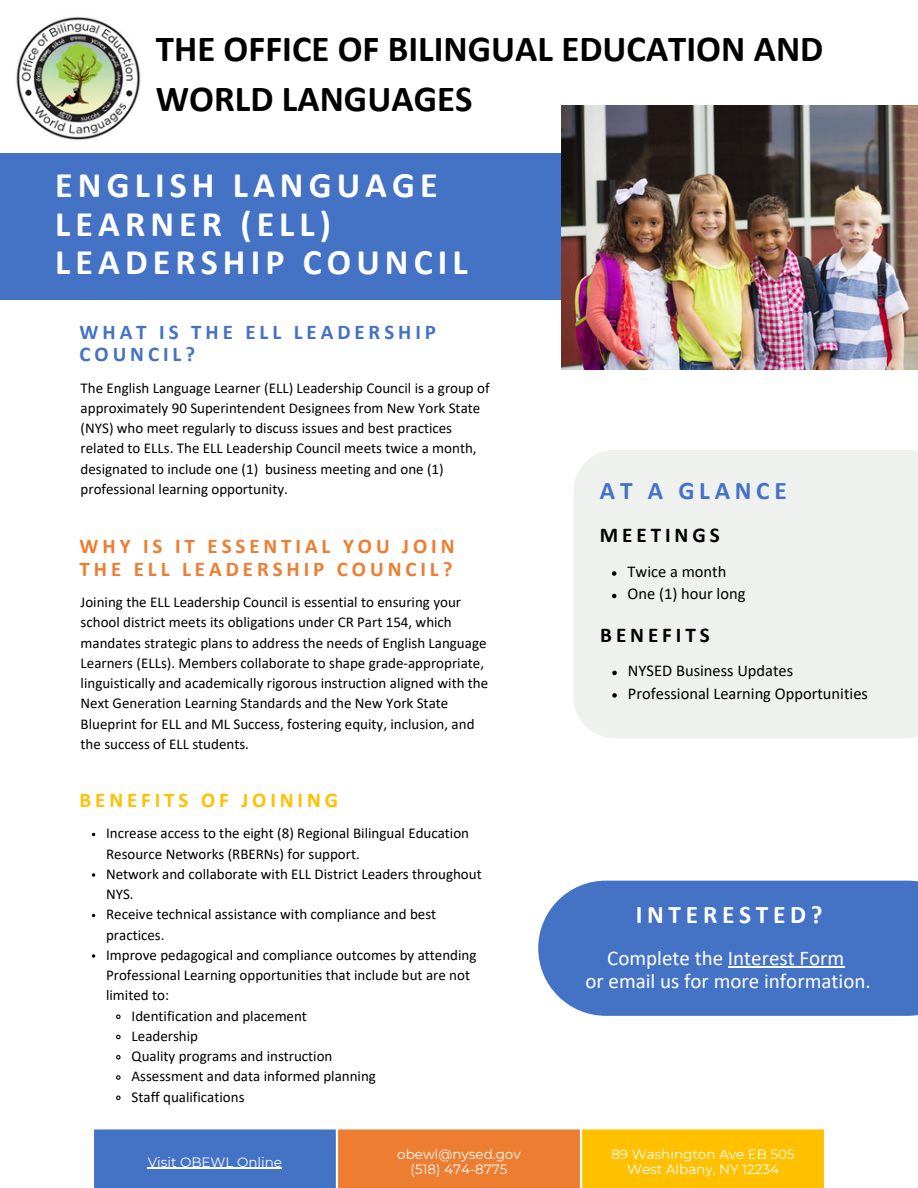
<style>
.page{position:relative;width:918px;height:1188px;background:#fff}
.page>*{position:absolute;margin:0;border:0;box-sizing:border-box;transform-origin:0 0}
.t1{font:700 36.75px/49.5px "Calibri";color:#000}
.t2{font:700 36px/38.2px "Calibri";letter-spacing:.14em;color:#fff}
.t3{font:700 25.35px "Calibri";letter-spacing:.185em;color:#fff}
.t4{font:700 25.35px "Calibri";letter-spacing:.185em;color:#4472c4}
.t5{font:700 21.15px "Calibri";letter-spacing:.185em;color:#000}
.t6{font:21px "Calibri";color:#fff}
.t7{font:700 21px/22.5px "Calibri";letter-spacing:.185em;color:#ed7d31}
.t8{font:700 21px/22.5px "Calibri";letter-spacing:.185em;color:#4472c4}
.t9{font:700 21px "Calibri";letter-spacing:.185em;color:#ffc000}
.t10{font:16.5px "Calibri";color:#000}
.t11{font:15px/20.2px "Calibri";color:#000}
.t12{font:13.5px/15.8px "Montserrat";color:#fff;text-align:center}
</style>
<div class="page">
<div style="left:0;top:153px;width:646px;height:147px;background:#4472c4"></div>
<div style="left:574px;top:450px;width:344px;height:288px;background:#eff1ef"></div>
<div style="left:538px;top:881px;width:380px;height:135px;background:#4472c4"></div>
<img style="left:16px;top:17px;width:125px;height:123px">
<img style="left:562px;top:106px;width:356px;height:263px">
<div style="left:93px;top:1128px;width:244px;height:60px;background:#4472c4"></div>
<div style="left:337px;top:1128px;width:244px;height:60px;background:#ed7d31"></div>
<div style="left:581px;top:1128px;width:244px;height:60px;background:#ffc000"></div>
<hr style="left:148px;top:1168px;width:134px;height:1px;background:#fff">
<hr style="left:92px;top:1129px;width:2px;height:59px;background:#fff">
<hr style="left:336px;top:1129px;width:2px;height:59px;background:#fff">
<hr style="left:580px;top:1129px;width:2px;height:59px;background:#fff">
<hr style="left:824px;top:1129px;width:2px;height:59px;background:#fff">
<hr style="left:92px;top:1127px;width:734px;height:2px;background:#fff">
<hr style="left:92px;top:1187px;width:734px;height:1px;background:#fff">
<svg style="left:612px;top:571px;width:4px;height:5px"></svg>
<svg style="left:612px;top:594px;width:4px;height:4px"></svg>
<svg style="left:612px;top:671px;width:5px;height:4px"></svg>
<svg style="left:612px;top:693px;width:5px;height:5px"></svg>
<svg style="left:92px;top:873px;width:3px;height:4px"></svg>
<svg style="left:92px;top:954px;width:3px;height:4px"></svg>
<svg style="left:116px;top:1014px;width:5px;height:5px"></svg>
<svg style="left:116px;top:1034px;width:5px;height:6px"></svg>
<svg style="left:116px;top:1055px;width:5px;height:5px"></svg>
<svg style="left:116px;top:1075px;width:5px;height:5px"></svg>
<svg style="left:116px;top:1095px;width:5px;height:5px"></svg>
<hr style="left:728px;top:966px;width:116px;height:1px;background:#fff">
<p class="t1" style="left:156px;top:28px;width:669px">THE OFFICE OF BILINGUAL EDUCATION AND<br>WORLD LANGUAGES</p>
<h3 class="t2" style="left:55px;top:169px;width:414px">ENGLISH LANGUAGE<br>LEARNER (ELL)<br>LEADERSHIP COUNCIL</h3>
<p class="t8" style="left:80px;top:322px;width:358px">WHAT IS THE ELL LEADERSHIP<br>COUNCIL?</p>
<h3 class="t11" style="left:81px;top:379px;width:411px">The English Language Learner (ELL) Leadership Council is a group of approximately 90 Superintendent Designees from New York State (NYS) who meet regularly to discuss issues and best practices related to ELLs. The ELL Leadership Council meets twice a month, designated to include one (1) business meeting and one (1) professional learning opportunity.</h3>
<p class="t7" style="left:80px;top:537px;width:376px">WHY IS IT ESSENTIAL YOU JOIN<br>THE ELL LEADERSHIP COUNCIL?</p>
<h2 class="t11" style="left:81px;top:593px;width:409px">Joining the ELL Leadership Council is essential to ensuring your school district meets its obligations under CR Part 154, which mandates strategic plans to address the needs of English Language Learners (ELLs). Members collaborate to shape grade-appropriate, linguistically and academically rigorous instruction aligned with the Next Generation Learning Standards and the New York State Blueprint for ELL and ML Success, fostering equity, inclusion, and the success of ELL students.</h2>
<p class="t9" style="left:80px;top:791px;width:260px">BENEFITS OF JOINING</p>
<p class="t11" style="left:106px;top:825px;width:365px">Increase access to the eight (8) Regional Bilingual Education<br>Resource Networks (RBERNs) for support.</p>
<p class="t11" style="left:106px;top:865px;width:377px">Network and collaborate with ELL District Leaders throughout<br>NYS.</p>
<p class="t11" style="left:106px;top:906px;width:332px">Receive technical assistance with compliance and best practices.</p>
<p class="t11" style="left:106px;top:946px;width:372px">Improve pedagogical and compliance outcomes by attending<br>Professional Learning opportunities that include but are not limited to:</p>
<p class="t11" style="left:132px;top:1007px;width:177px">Identification and placement</p>
<p class="t11" style="left:132px;top:1027px;width:68px">Leadership</p>
<p class="t11" style="left:132px;top:1047px;width:202px">Quality programs and instruction</p>
<h2 class="t11" style="left:132px;top:1068px;width:246px">Assessment and data informed planning</h2>
<h4 class="t11" style="left:132px;top:1088px;width:114px">Staff qualifications</h4>
<p class="t12" style="left:148px;top:1154px;width:136px">Visit OBEWL Online</p>
<h1 class="t12" style="left:397px;top:1146px;width:125px">obewl@nysed.gov</h1>
<p class="t12" style="left:411px;top:1162px;width:98px">(518) 474-8775</p>
<h3 class="t4" style="left:600px;top:480px;width:188px">AT A GLANCE</h3>
<p class="t5" style="left:600px;top:526px;width:121px">MEETINGS</p>
<p class="t10" style="left:628px;top:565px;width:100px">Twice a month</p>
<h3 class="t10" style="left:628px;top:587px;width:119px">One (1) hour long</h3>
<h3 class="t5" style="left:600px;top:626px;width:111px">BENEFITS</h3>
<p class="t10" style="left:628px;top:664px;width:167px">NYSED Business Updates</p>
<p class="t10" style="left:628px;top:686px;width:242px">Professional Learning Opportunities</p>
<p class="t3" style="left:636px;top:903px;width:189px">INTERESTED?</p>
<p class="t6" style="left:607px;top:949px;width:239px">Complete the Interest Form</p>
<p class="t6" style="left:585px;top:972px;width:287px">or email us for more information.</p>
<h1 class="t12" style="left:611px;top:1146px;width:185px">89 Washington Ave EB 505<br>West Albany, NY 12234</h1>
</div>
